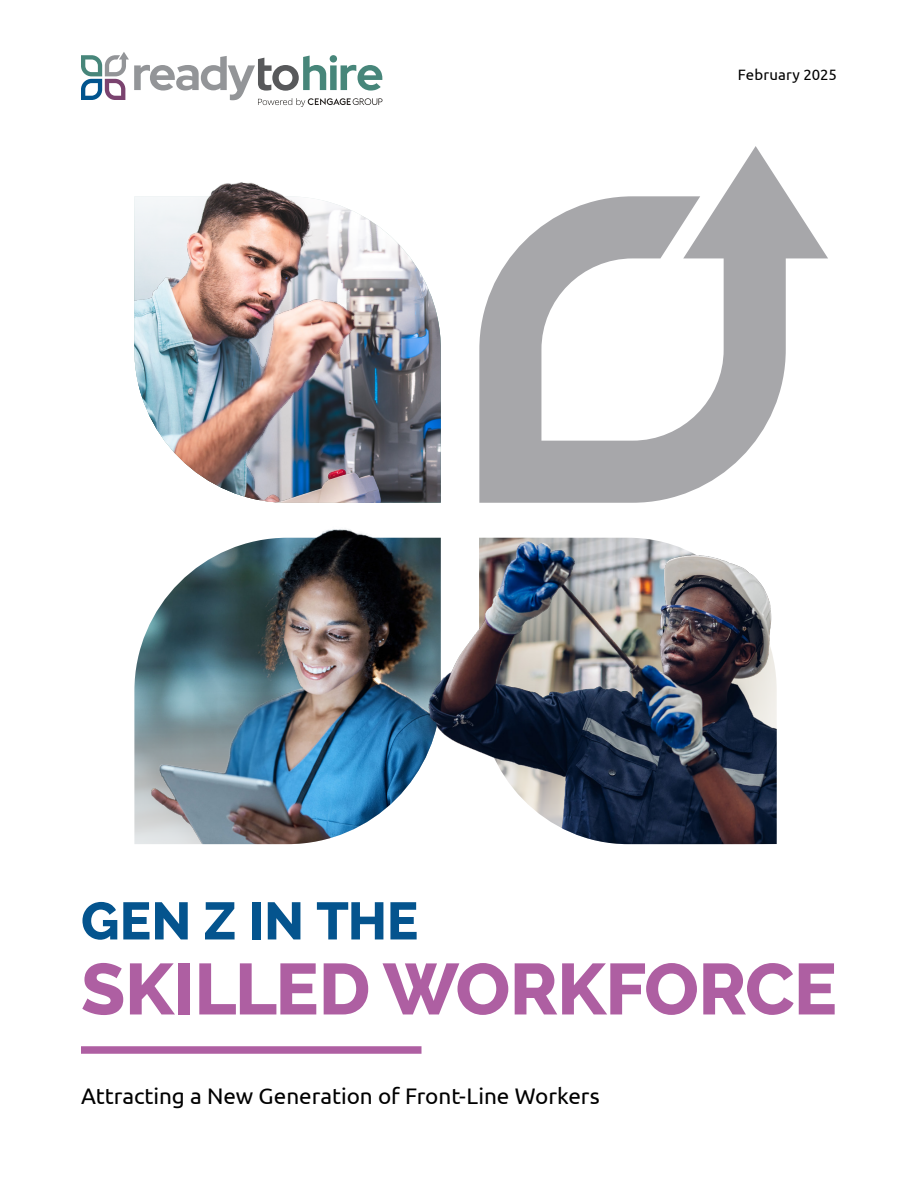
<style>
.page{position:relative;width:918px;height:1188px;background:#fff}
.page>*{position:absolute;margin:0;border:0;box-sizing:border-box;transform-origin:0 0}
.t1{font:800 72px "Raleway";letter-spacing:-.01em;color:#ae5fa2}
.t2{font:800 52.5px "Raleway";letter-spacing:-.005em;color:#04548e}
.t3{font:22.5px "Ubuntu";color:#000}
.t4{font:15px "Ubuntu";letter-spacing:.005em;color:#000}
</style>
<div class="page">
<svg style="left:479px;top:146px;width:349px;height:331px"></svg>
<img style="left:134px;top:529px;width:269px;height:315px">
<img style="left:134px;top:182px;width:307px;height:321px">
<img style="left:403px;top:477px;width:374px;height:367px">
<svg style="left:81px;top:52px;width:301px;height:55px"></svg>
<div style="left:81px;top:1046px;width:341px;height:8px;background:#ae5fa2"></div>
<p class="t4" style="left:738px;top:65px;width:101px">February 2025</p>
<h2 class="t2" style="left:81px;top:891px;width:339px">GEN Z IN THE</h2>
<h1 class="t1" style="left:81px;top:948px;width:757px">SKILLED WORKFORCE</h1>
<p class="t3" style="left:81px;top:1083px;width:520px">Attracting a New Generation of Front-Line Workers</p>
</div>
